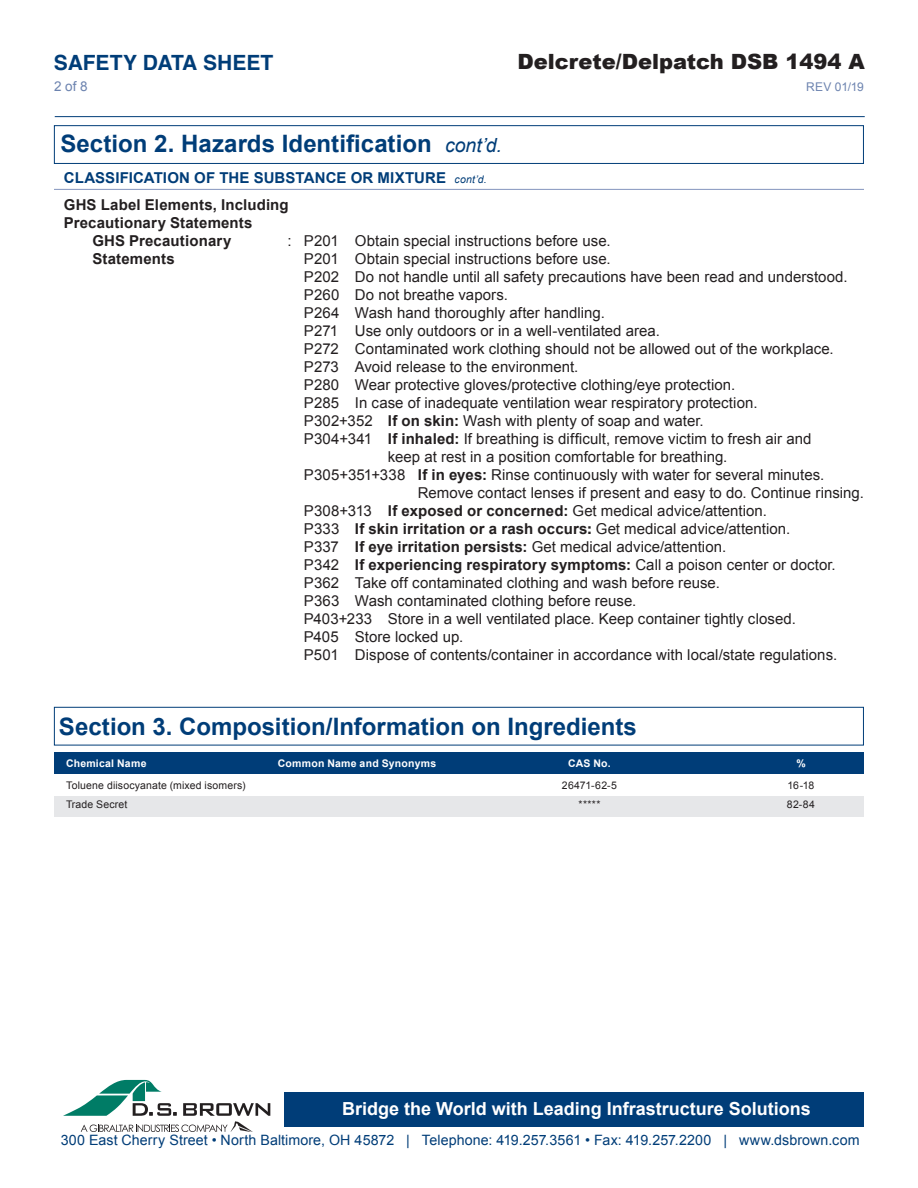
<style>
.page{position:relative;width:918px;height:1188px;background:#fff}
.page>*{position:absolute;margin:0;border:0;box-sizing:border-box;transform-origin:0 0}
.t1{font:700 24px "Arial";color:#003d78}
.t2{font:900 21px "Arial";color:#231f20}
.t3{font:700 21px "Helvetica";letter-spacing:-.005em;color:#003d78}
.t4{font:700 18px "Arial";color:#fff}
.t5{font:15px "Arial";letter-spacing:.005em;color:#231f20}
.t6{font:700 15px/18px "Arial";letter-spacing:.01em;color:#231f20;text-align:center}
.t7{font:700 15px/27.2px "Arial";letter-spacing:.01em;color:#003d78}
.t8{font:14.25px "Arial";letter-spacing:.005em;color:#003d78}
.t9{font:13.5px "Arial";color:#6c83af}
.t10{font:12px "Arial";letter-spacing:.005em;color:#6c83af}
.t11{font:10.5px "Arial";letter-spacing:.015em;color:#231f20}
.t12{font:700 10.5px "Arial";letter-spacing:.02em;color:#fff}
.s1{font-weight:400;font-style:italic;font-size:19.5px}
.s2{font-weight:400;font-style:italic;font-size:10.5px}
.s3{color:#231f20}
.s4{font-weight:700}
.s5{font-family:"Helvetica Neue";font-weight:700}
.s6{font-weight:400}
</style>
<div class="page">
<div style="left:285px;top:1092px;width:579px;height:35px;background:#003d78"></div>
<hr style="left:55px;top:116px;width:810px;height:1px;background:#003d78">
<svg style="left:63px;top:1080px;width:207px;height:52px"></svg>
<div style="left:54px;top:125px;width:810px;height:39px;border:1px solid #003d78"></div>
<div style="left:54px;top:707px;width:810px;height:38px;border:1px solid #003d78"></div>
<div style="left:54px;top:752px;width:810px;height:22px;background:#003d78"></div>
<div style="left:54px;top:796px;width:810px;height:20px;background:#e6e7e9"></div>
<hr style="left:54px;top:189px;width:810px;height:1px;background:#8395bd">
<h2 class="t3" style="left:54px;top:45px;width:221px">SAFETY DATA SHEET</h2>
<h2 class="t2" style="left:518px;top:46px;width:349px">Delcrete/Delpatch DSB 1494 A</h2>
<p class="t10" style="left:806px;top:79px;width:59px">REV 01/19</p>
<p class="t9" style="left:54px;top:77px;width:35px">2 of 8</p>
<h1 class="t1" style="left:60px;top:128px;width:443px">Section 2. Hazards Identification <span class="s1">cont’d.</span></h1>
<p class="t7" style="left:64px;top:164px;width:424px">CLASSIFICATION OF THE SUBSTANCE OR MIXTURE <span class="s2">cont’d.<br></span><span class="s3">GHS Label Elements, Including</span></p>
<p class="t6" style="left:64px;top:214px;width:190px">Precautionary Statements<br>GHS Precautionary</p>
<p class="t5" style="left:287px;top:231px;width:325px">: P201 Obtain special instructions before use.</p>
<p class="t6" style="left:92px;top:250px;width:84px">Statements</p>
<p class="t5" style="left:304px;top:249px;width:308px">P201 Obtain special instructions before use.</p>
<p class="t5" style="left:304px;top:267px;width:545px">P202 Do not handle until all safety precautions have been read and understood.</p>
<p class="t5" style="left:304px;top:285px;width:206px">P260 Do not breathe vapors.</p>
<p class="t5" style="left:304px;top:303px;width:303px">P264 Wash hand thoroughly after handling.</p>
<p class="t5" style="left:304px;top:321px;width:358px">P271 Use only outdoors or in a well-ventilated area.</p>
<p class="t5" style="left:304px;top:339px;width:531px">P272 Contaminated work clothing should not be allowed out of the workplace.</p>
<p class="t5" style="left:304px;top:357px;width:276px">P273 Avoid release to the environment.</p>
<p class="t5" style="left:304px;top:375px;width:433px">P280 Wear protective gloves/protective clothing/eye protection.</p>
<p class="t5" style="left:304px;top:393px;width:455px">P285 In case of inadequate ventilation wear respiratory protection.</p>
<p class="t5" style="left:304px;top:411px;width:401px">P302+352 <span class="s4">If on skin:</span> Wash with plenty of soap and water.</p>
<p class="t5" style="left:304px;top:429px;width:509px">P304+341 <span class="s4">If inhaled:</span> If breathing is difficult, remove victim to fresh air and</p>
<p class="t5" style="left:388px;top:447px;width:341px">keep at rest in a position comfortable for breathing.</p>
<p class="t5" style="left:304px;top:465px;width:522px">P305+351+338 <span class="s4">If in eyes:</span> Rinse continuously with water for several minutes.</p>
<p class="t5" style="left:418px;top:483px;width:448px">Remove contact lenses if present and easy to do. Continue rinsing.</p>
<p class="t5" style="left:304px;top:501px;width:465px">P308+313 <span class="s4">If exposed or concerned:</span> Get medical advice/attention.</p>
<p class="t5" style="left:304px;top:519px;width:488px">P333 <span class="s4">If skin irritation or a rash occurs</span><span class="s5">:</span> Get medical advice/attention.</p>
<p class="t5" style="left:304px;top:537px;width:424px">P337 <span class="s4">If eye irritation persists:</span> Get medical advice/attention.</p>
<p class="t6" style="left:304px;top:556px;width:533px"><span class="s6">P342</span> If experiencing respiratory symptoms: <span class="s6">Call a poison center or doctor.</span></p>
<p class="t5" style="left:304px;top:573px;width:418px">P362 Take off contaminated clothing and wash before reuse.</p>
<p class="t5" style="left:304px;top:591px;width:334px">P363 Wash contaminated clothing before reuse.</p>
<p class="t5" style="left:304px;top:609px;width:493px">P403+233 Store in a well ventilated place. Keep container tightly closed.</p>
<p class="t5" style="left:304px;top:627px;width:161px">P405 Store locked up.</p>
<p class="t5" style="left:304px;top:645px;width:535px">P501 Dispose of contents/container in accordance with local/state regulations.</p>
<h1 class="t1" style="left:59px;top:711px;width:579px">Section 3. Composition/Information on Ingredients</h1>
<p class="t12" style="left:66px;top:757px;width:82px">Chemical Name</p>
<p class="t12" style="left:278px;top:757px;width:160px">Common Name and Synonyms</p>
<p class="t12" style="left:568px;top:757px;width:44px">CAS No.</p>
<p class="t12" style="left:796px;top:757px;width:11px">%</p>
<p class="t11" style="left:66px;top:779px;width:181px">Toluene diisocyanate (mixed isomers)</p>
<p class="t11" style="left:562px;top:779px;width:57px">26471-62-5</p>
<p class="t11" style="left:788px;top:779px;width:28px">16-18</p>
<p class="t11" style="left:66px;top:797px;width:63px">Trade Secret</p>
<p class="t11" style="left:579px;top:797px;width:23px">*****</p>
<p class="t11" style="left:787px;top:797px;width:30px">82-84</p>
<p class="t4" style="left:342px;top:1097px;width:470px">Bridge the World with Leading Infrastructure Solutions</p>
<p class="t8" style="left:61px;top:1131px;width:800px">300 East Cherry Street • North Baltimore, OH 45872 | Telephone: 419.257.3561 • Fax: 419.257.2200 | www.dsbrown.com</p>
</div>
